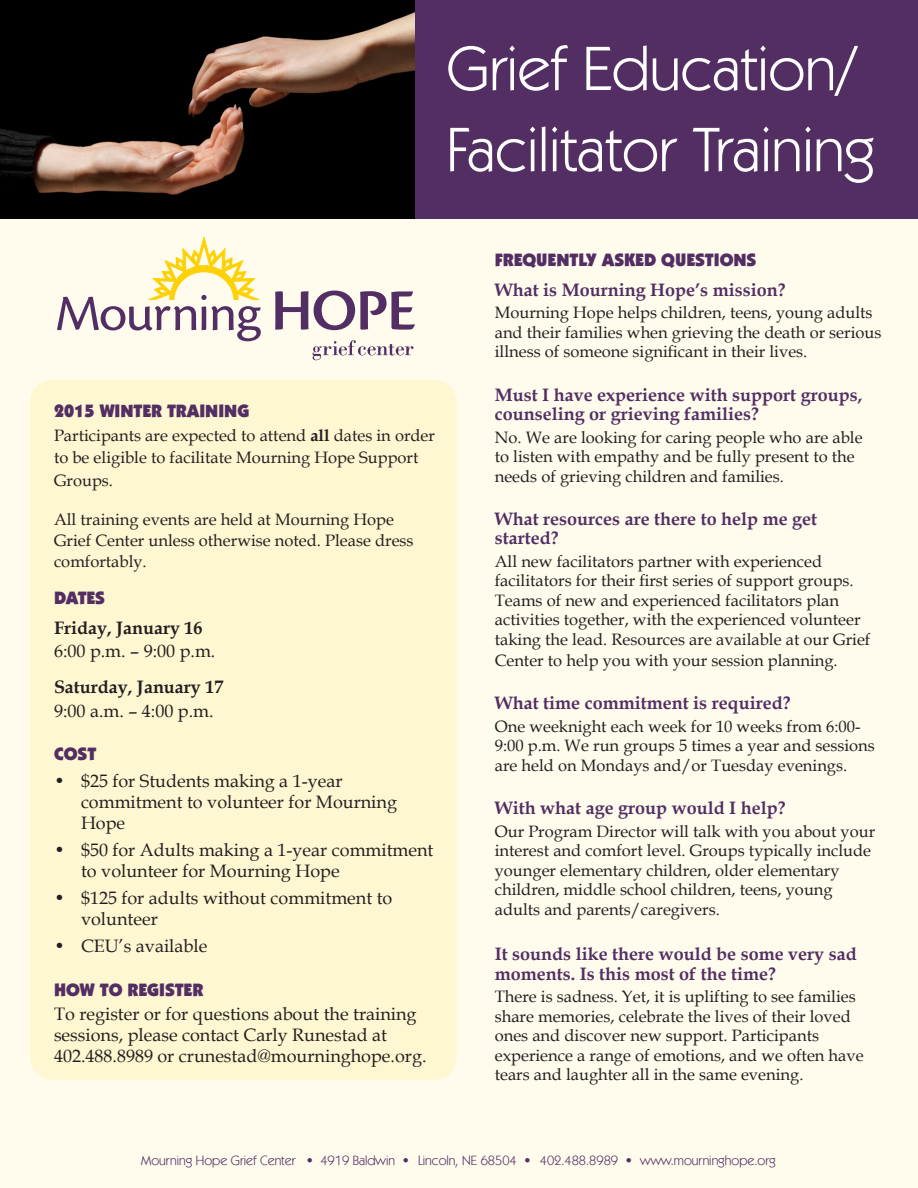
<style>
.page{position:relative;width:918px;height:1188px;background:#fff}
.page>*{position:absolute;margin:0;border:0;box-sizing:border-box;transform-origin:0 0}
.t1{font:63px/81px "Kabel IT Cby BT";color:#fff}
.t2{font:18px/21px "Book Antiqua";color:#231f20}
.t3{font:700 18px/19.5px "Book Antiqua";color:#532e63}
.t4{font:900 18px "Kabel IT Cby BT";color:#532e63}
.t5{font:700 18px/30px "Book Antiqua";color:#231f20}
.t6{font:16.5px/19.5px "Book Antiqua";color:#231f20}
.t7{font:13.5px "Kabel IT Cby BT";color:#532e63}
.s1{font-weight:700}
.s2{font-family:"Kabel IT Cby BT";font-weight:900;color:#532e63}
.s3{font-family:"Arial";font-weight:900}
</style>
<div class="page">
<div style="left:0;top:206px;width:918px;height:982px;background:#fffced"></div>
<div style="left:414px;top:0;width:504px;height:219px;background:#532e63"></div>
<div style="left:30px;top:380px;width:427px;height:700px;background:#fff7d1;border-radius:23px"></div>
<svg style="left:57px;top:237px;width:204px;height:104px"></svg>
<svg style="left:275px;top:291px;width:140px;height:39px"></svg>
<svg style="left:313px;top:340px;width:101px;height:20px"></svg>
<img style="left:0;top:0;width:415px;height:219px">
<p class="t1" style="left:447px;top:27px;width:430px">Grief Education/<br>Facilitator Training</p>
<p class="t4" style="left:54px;top:399px;width:197px">2015 WINTER TRAINING</p>
<p class="t6" style="left:54px;top:423px;width:383px;line-height:22.5px">Participants are expected to attend <span class="s1">all</span> dates in order to be eligible to facilitate Mourning Hope Support<br>Groups.</p>
<p class="t6" style="left:54px;top:508px;width:361px;line-height:21px">All training events are held at Mourning Hope<br>Grief Center unless otherwise noted. Please dress comfortably.</p>
<p class="t5" style="left:54px;top:583px;width:150px"><span class="s2">DATES<br></span>Friday, January 16</p>
<p class="t2" style="left:54px;top:639px;width:163px">6:00 p.m. – 9:00 p.m.</p>
<p class="t5" style="left:54px;top:671px;width:171px">Saturday, January 17</p>
<p class="t2" style="left:54px;top:699px;width:161px">9:00 a.m. – 4:00 p.m.</p>
<p class="t4" style="left:54px;top:742px;width:44px">COST</p>
<p class="t2" style="left:81px;top:770px;width:318px;text-indent:-27px">• $25 for Students making a 1-year commitment to volunteer for Mourning<br>Hope</p>
<p class="t2" style="left:81px;top:838px;width:354px;line-height:21.6px;text-indent:-27px">• $50 for Adults making a 1-year commitment to volunteer for Mourning Hope</p>
<p class="t2" style="left:81px;top:887px;width:313px;text-indent:-27px">• $125 for adults without commitment to volunteer</p>
<p class="t2" style="left:54px;top:935px;width:155px">• CEU’s available</p>
<p class="t4" style="left:54px;top:978px;width:151px">HOW TO REGISTER</p>
<p class="t2" style="left:54px;top:1002px;width:364px">To register or for questions about the training sessions, please contact Carly Runestad at</p>
<p class="t2" style="left:54px;top:1044px;width:374px">402.488.8989 or crunestad@mourninghope.org.</p>
<p class="t4" style="left:495px;top:249px;width:263px">FREQUENTLY ASKED QUESTIONS</p>
<p class="t3" style="left:495px;top:280px;width:292px">What is Mourning Hope’s mission?</p>
<p class="t6" style="left:495px;top:303px;width:388px">Mourning Hope helps children, teens, young adults and their families when grieving the death or serious illness of someone significant in their lives.</p>
<p class="t3" style="left:495px;top:385px;width:369px">Must I have experience with support groups, counseling or grieving families?</p>
<p class="t6" style="left:495px;top:427px;width:369px">No. We are looking for caring people who are able to listen with empathy and be fully present to the needs of grieving children and families.</p>
<p class="t3" style="left:495px;top:509px;width:324px">What resources are there to help me get started?</p>
<p class="t6" style="left:495px;top:551px;width:377px">All new facilitators partner with experienced facilitators for their first series of support groups.<br>Teams of new and experienced facilitators plan activities together, with the experienced volunteer taking the lead. Resources are available at our Grief</p>
<p class="t6" style="left:495px;top:650px;width:345px">Center to help you with your session planning.</p>
<p class="t3" style="left:495px;top:693px;width:297px">What time commitment is required?</p>
<p class="t6" style="left:495px;top:716px;width:382px">One weeknight each week for 10 weeks from 6:00-<br>9:00 p.m. We run groups 5 times a year and sessions are held on Mondays and/or Tuesday evenings.</p>
<p class="t3" style="left:495px;top:798px;width:292px">With what age group would I help?</p>
<p class="t6" style="left:495px;top:821px;width:382px">Our Program Director will talk with you about your interest and comfort level. Groups typically include younger elementary children, older elementary children, middle school children, teens, young adults and parents/caregivers.</p>
<p class="t3" style="left:495px;top:945px;width:363px">It sounds like there would be some very sad moments. Is this most of the time?</p>
<p class="t6" style="left:495px;top:987px;width:370px">There is sadness. Yet, it is uplifting to see families share memories, celebrate the lives of their loved ones and discover new support. Participants experience a range of emotions, and we often have tears and laughter all in the same evening.</p>
<p class="t7" style="left:141px;top:1152px;width:636px">Mourning Hope Grief Center <span class="s3">•</span> 4919 Baldwin <span class="s3">•</span> Lincoln, NE 68504 <span class="s3">•</span> 402.488.8989 <span class="s3">•</span> www.mourninghope.org</p>
</div>
